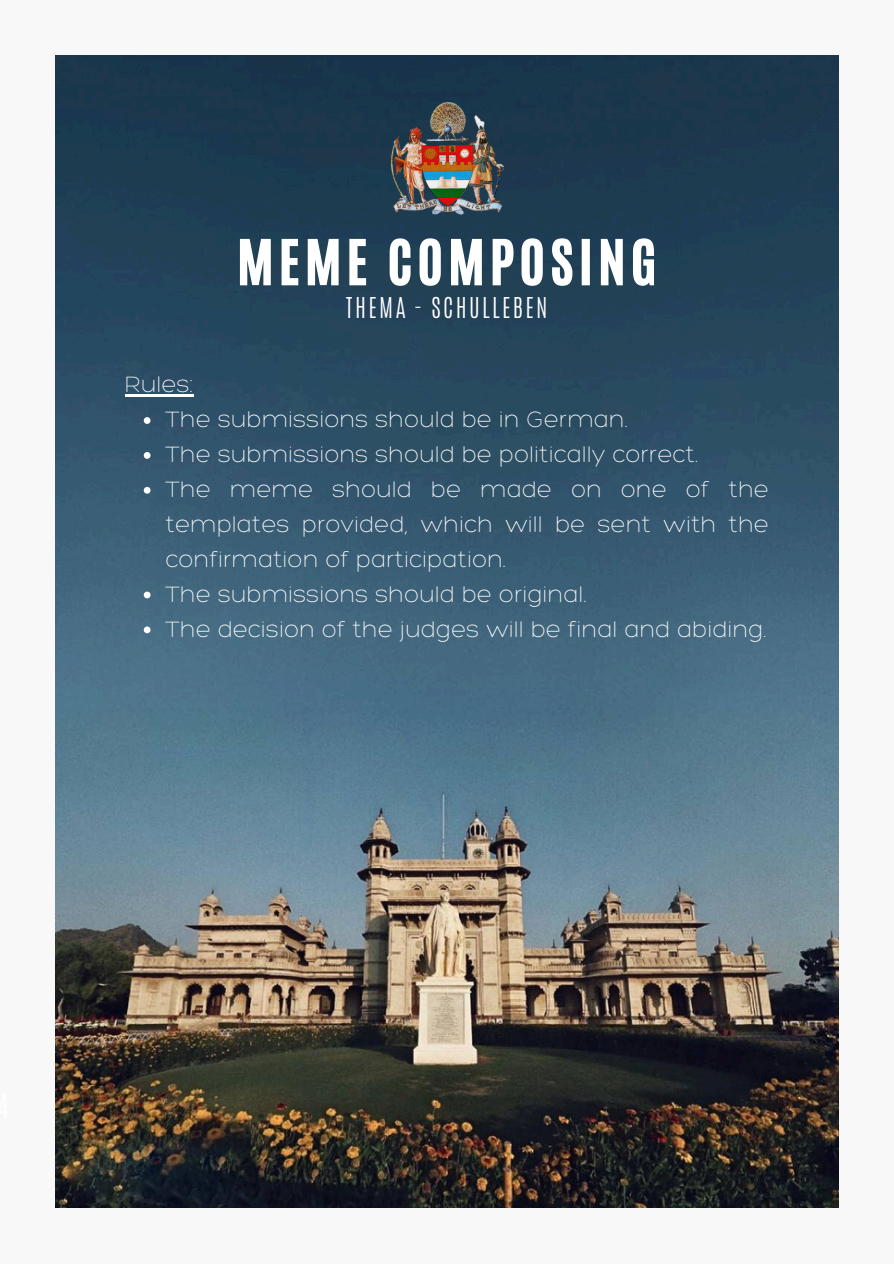
<style>
.page{position:relative;width:894px;height:1264px;background:#fff}
.page>*{position:absolute;margin:0;border:0;box-sizing:border-box;transform-origin:0 0}
.t1{font:52.5px "CA Generated";letter-spacing:.1em;color:#fff}
.t2{font:300 24px/34.8px "Hero";letter-spacing:.01em;color:#fff;text-align:justify}
.t3{font:300 24px "Antonio";letter-spacing:.1em;color:#fff}
</style>
<div class="page">
<div style="left:0;top:0;width:893px;height:1263px;background:#f8f8f8"></div>
<img style="left:56px;top:56px;width:782px;height:1151px">
<img style="left:390px;top:102px;width:113px;height:113px">
<hr style="left:125px;top:394px;width:68px;height:3px;background:#fff">
<svg style="left:144px;top:417px;width:6px;height:7px"></svg>
<svg style="left:144px;top:452px;width:6px;height:7px"></svg>
<svg style="left:144px;top:487px;width:6px;height:6px"></svg>
<svg style="left:144px;top:591px;width:6px;height:7px"></svg>
<svg style="left:144px;top:626px;width:6px;height:7px"></svg>
<h1 class="t1" style="left:237px;top:225px;width:420px">MEME COMPOSING</h1>
<p class="t3" style="left:346px;top:290px;width:203px">THEMA - SCHULLEBEN</p>
<h3 class="t2" style="left:125px;top:366px;width:70px">Rules:</h3>
<p class="t2" style="left:165px;top:401px;width:464px">The submissions should be in German.</p>
<p class="t2" style="left:165px;top:436px;width:534px">The submissions should be politically correct.</p>
<p class="t2" style="left:165px;top:471px;width:604px">The meme should be made on one of the templates provided, which will be sent with the confirmation of participation.</p>
<p class="t2" style="left:165px;top:576px;width:423px">The submissions should be original.</p>
<p class="t2" style="left:165px;top:611px;width:602px">The decision of the judges will be final and abiding.</p>
</div>
